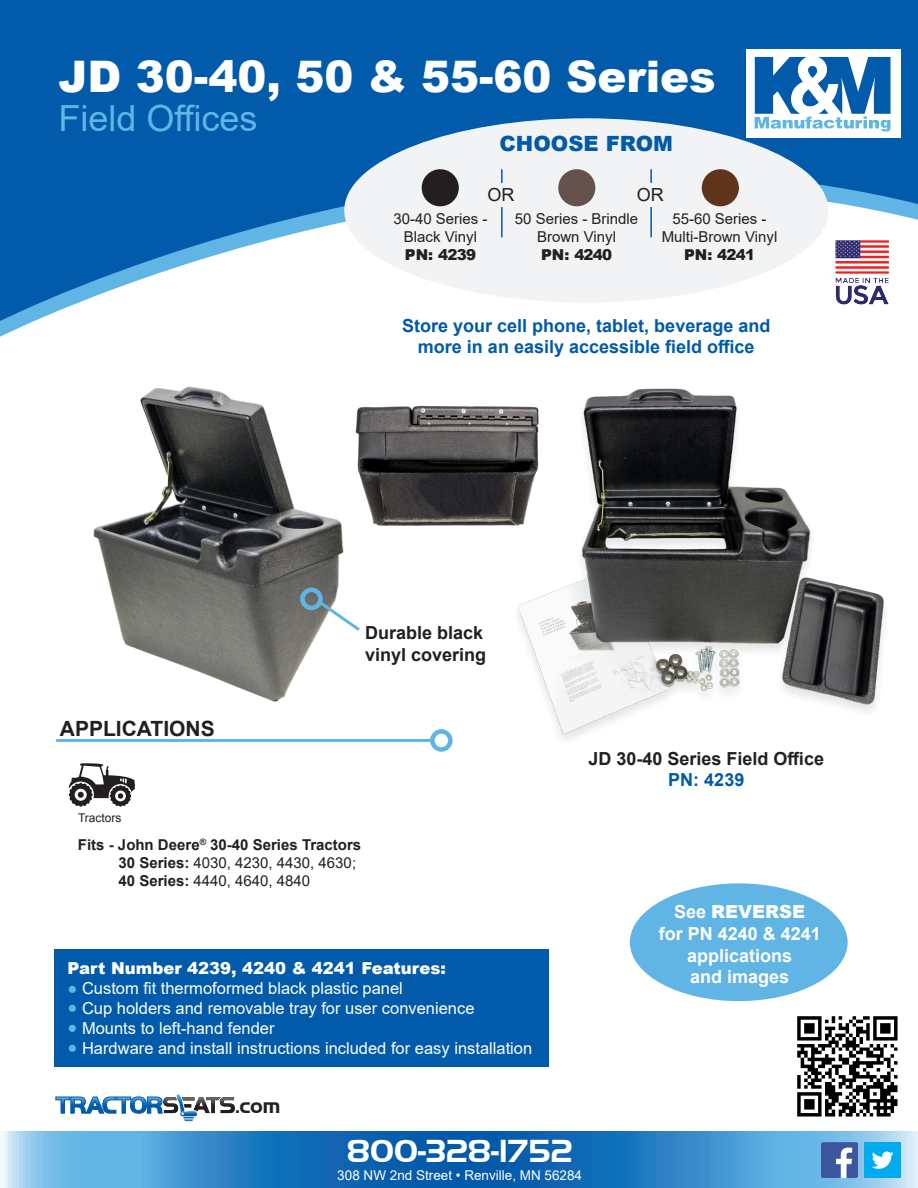
<style>
.page{position:relative;width:918px;height:1188px;background:#fff}
.page>*{position:absolute;margin:0;border:0;box-sizing:border-box;transform-origin:0 0}
.t1{font:900 43.5px "Arial";color:#fff}
.t2{font:36px "Arial";color:#60b5e5}
.t3{font:700 33px "Handel Got D";color:#fff}
.t4{font:700 22.05px "Handel Got D";color:#231f20}
.t5{font:700 21px "Arial";color:#231f20}
.t6{font:900 21px "Arial";color:#015aaa}
.t7{font:700 18px/21.6px "Arial";color:#015aaa;text-align:center}
.t8{font:700 18px "Arial";color:#231f20}
.t9{font:700 18px/21.6px "Arial";color:#fff;text-align:center}
.t10{font:18px "Arial";color:#231f20}
.t11{font:16.5px "Arial";color:#fff}
.t12{font:900 16.5px "Arial";color:#fff}
.t13{font:15px/18px "Arial";color:#231f20;text-align:center}
.t14{font:700 15px "Arial";color:#231f20}
.t15{font:900 15px "Arial";letter-spacing:-.05em;color:#231f20}
.t16{font:13.5px "Arial";color:#fff}
.t17{font:12px "Arial";color:#231f20}
.s1{font-weight:700}
.s2{color:#60b5e5}
.s3{font-weight:900}
</style>
<div class="page">
<svg style="left:0;top:0;width:918px;height:322px;fill:#015aaa"></svg>
<div style="left:746px;top:49px;width:155px;height:89px;background:#fff"></div>
<svg style="left:755px;top:57px;width:136px;height:75px"></svg>
<img style="left:93px;top:386px;width:251px;height:316px">
<svg style="left:1px;top:1131px;width:917px;height:57px;background:#398ac9"></svg>
<svg style="left:56px;top:1094px;width:179px;height:27px"></svg>
<img style="left:822px;top:1142px;width:35px;height:36px">
<img style="left:865px;top:1142px;width:35px;height:36px">
<img style="left:797px;top:1016px;width:101px;height:101px">
<div style="left:54px;top:949px;width:495px;height:118px;background:#015aaa"></div>
<hr style="left:56px;top:739px;width:378px;height:3px;background:#60b5e5">
<div style="left:430px;top:729px;width:23px;height:23px;border:4px solid #60b5e5;border-radius:50%"></div>
<svg style="left:69px;top:763px;width:66px;height:44px"></svg>
<img style="left:518px;top:388px;width:367px;height:351px">
<img style="left:355px;top:399px;width:189px;height:132px">
<div style="left:300px;top:588px;width:23px;height:22px;border:4px solid #60b5e5;border-radius:50%"></div>
<svg style="left:317px;top:599px;width:43px;height:35px"></svg>
<img style="left:836px;top:240px;width:53px;height:65px">
<div style="left:344px;top:118px;width:484px;height:185px;background:#f2f3f4;border-radius:50%"></div>
<div style="left:558px;top:169px;width:37px;height:37px;background:#65524d;border-radius:50%"></div>
<hr style="left:501px;top:169px;width:2px;height:68px;background:#015aaa">
<div style="left:484px;top:183px;width:35px;height:24px;background:#f2f3f4"></div>
<div style="left:702px;top:169px;width:37px;height:37px;background:#5f341b;border-radius:50%"></div>
<hr style="left:650px;top:169px;width:2px;height:68px;background:#015aaa">
<div style="left:633px;top:183px;width:35px;height:24px;background:#f2f3f4"></div>
<div style="left:422px;top:169px;width:37px;height:37px;background:#231f20;border-radius:50%"></div>
<div style="left:630px;top:883px;width:218px;height:118px;background:#60b5e5;border-radius:50%"></div>
<p class="t1" style="left:58px;top:44px;width:659px">JD 30-40, 50 &amp; 55-60 Series</p>
<p class="t2" style="left:58px;top:93px;width:201px">Field Offices</p>
<p class="t6" style="left:500px;top:129px;width:175px">CHOOSE FROM</p>
<p class="t10" style="left:488px;top:183px;width:28px">OR</p>
<p class="t10" style="left:637px;top:183px;width:28px">OR</p>
<p class="t13" style="left:393px;top:210px;width:96px">30-40 Series -<br>Black Vinyl</p>
<p class="t15" style="left:405px;top:244px;width:73px">PN: 4239</p>
<p class="t13" style="left:515px;top:210px;width:125px">50 Series - Brindle<br>Brown Vinyl</p>
<p class="t15" style="left:541px;top:244px;width:73px">PN: 4240</p>
<p class="t13" style="left:662px;top:210px;width:117px">55-60 Series -<br>Multi-Brown Vinyl</p>
<p class="t15" style="left:684px;top:244px;width:73px">PN: 4241</p>
<p class="t7" style="left:402px;top:315px;width:370px">Store your cell phone, tablet, beverage and more in an easily accessible field office</p>
<p class="t8" style="left:365px;top:620px;width:120px">Durable black</p>
<p class="t8" style="left:365px;top:642px;width:123px">vinyl covering</p>
<p class="t5" style="left:60px;top:714px;width:156px">APPLICATIONS</p>
<p class="t17" style="left:78px;top:809px;width:45px">Tractors</p>
<p class="t14" style="left:78px;top:834px;width:285px">Fits - John Deere<sup>®</sup> 30-40 Series Tractors</p>
<p class="t13" style="left:118px;top:854px;width:239px"><span class="s1">30 Series:</span> 4030, 4230, 4430, 4630;</p>
<p class="t13" style="left:118px;top:872px;width:193px"><span class="s1">40 Series:</span> 4440, 4640, 4840</p>
<p class="t12" style="left:68px;top:956px;width:380px">Part Number 4239, 4240 &amp; 4241 Features:</p>
<p class="t11" style="left:68px;top:977px;width:337px"><span class="s2">●</span> Custom fit thermoformed black plastic panel</p>
<p class="t11" style="left:68px;top:997px;width:409px"><span class="s2">●</span> Cup holders and removable tray for user convenience</p>
<p class="t11" style="left:68px;top:1017px;width:209px"><span class="s2">●</span> Mounts to left-hand fender</p>
<p class="t11" style="left:68px;top:1037px;width:466px"><span class="s2">●</span> Hardware and install instructions included for easy installation</p>
<p class="t8" style="left:589px;top:746px;width:237px">JD 30-40 Series Field Office</p>
<p class="t7" style="left:668px;top:769px;width:78px">PN: 4239</p>
<p class="t9" style="left:659px;top:901px;width:164px">See <span class="s3">REVERSE<br></span>for PN 4240 &amp; 4241</p>
<p class="t9" style="left:687px;top:945px;width:107px">applications</p>
<p class="t9" style="left:690px;top:966px;width:101px">and images</p>
<p class="t4" style="left:235px;top:1093px;width:47px">.com</p>
<p class="t3" style="left:347px;top:1132px;width:227px">800-328-1752</p>
<p class="t16" style="left:337px;top:1166px;width:246px">308 NW 2nd Street • Renville, MN 56284</p>
</div>
